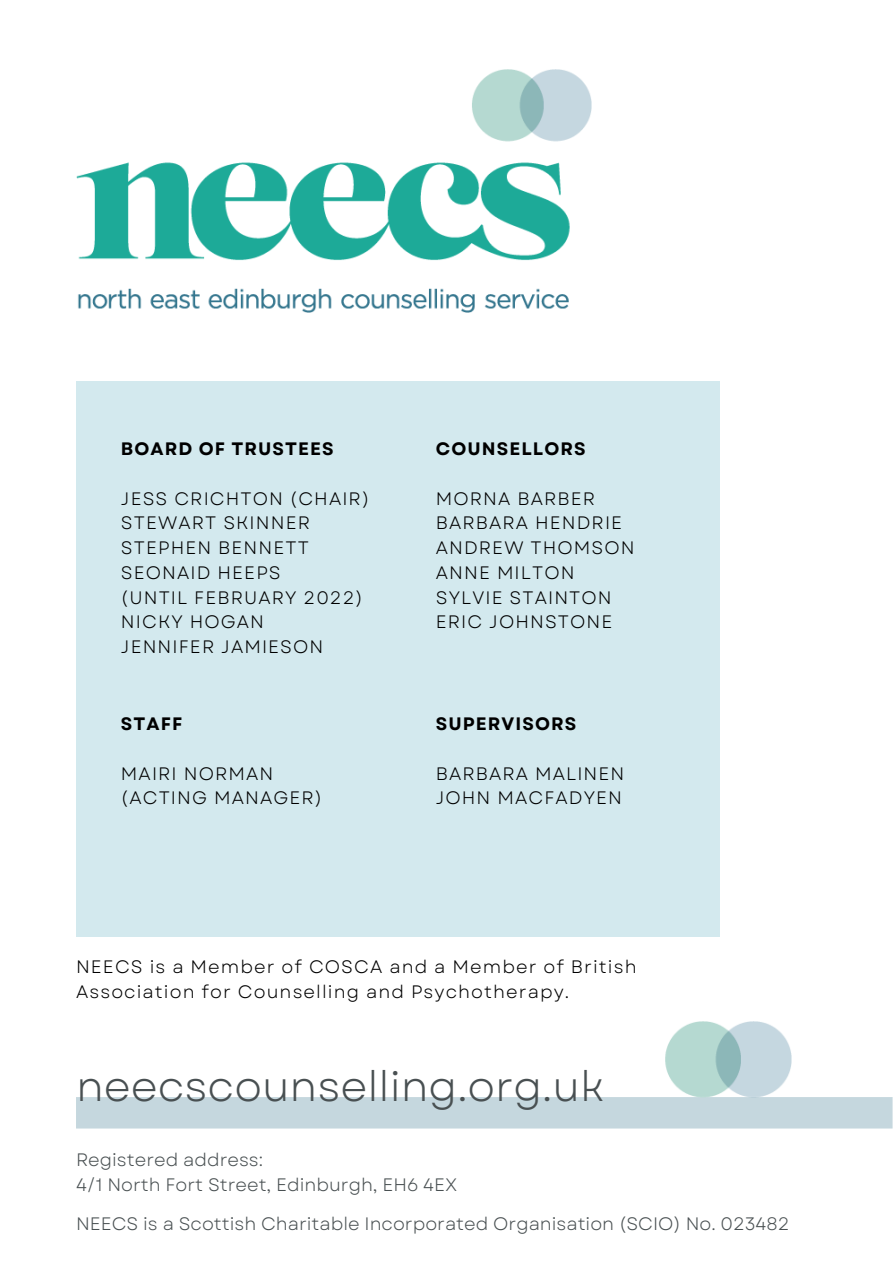
<style>
.page{position:relative;width:893px;height:1264px;background:#fff}
.page>*{position:absolute;margin:0;border:0;box-sizing:border-box;transform-origin:0 0}
.t1{font:42px "Garet";color:#495052}
.t2{font:18px/24.8px "Garet";letter-spacing:.06em;color:#000}
.t3{font:18px "Garet";color:#495052}
.t4{font:700 18px "Garet";letter-spacing:.06em;color:#000}
</style>
<div class="page">
<div style="left:76px;top:382px;width:643px;height:554px;background:#d3e9ee"></div>
<img style="left:76px;top:70px;width:515px;height:243px">
<div style="left:76px;top:1097px;width:816px;height:31px;background:#c5d7de"></div>
<img style="left:665px;top:1021px;width:126px;height:77px">
<p class="t4" style="left:121px;top:436px;width:214px">BOARD OF TRUSTEES</p>
<p class="t2" style="left:121px;top:486px;width:250px">JESS CRICHTON (CHAIR)</p>
<p class="t2" style="left:121px;top:511px;width:190px">STEWART SKINNER</p>
<p class="t2" style="left:121px;top:535px;width:189px">STEPHEN BENNETT</p>
<p class="t2" style="left:121px;top:560px;width:161px">SEONAID HEEPS</p>
<p class="t2" style="left:121px;top:585px;width:243px">(UNTIL FEBRUARY 2022)</p>
<p class="t2" style="left:121px;top:609px;width:145px">NICKY HOGAN</p>
<p class="t2" style="left:121px;top:634px;width:204px">JENNIFER JAMIESON</p>
<p class="t4" style="left:121px;top:710px;width:63px">STAFF</p>
<p class="t2" style="left:121px;top:761px;width:154px">MAIRI NORMAN</p>
<p class="t2" style="left:121px;top:785px;width:203px">(ACTING MANAGER)</p>
<p class="t4" style="left:436px;top:436px;width:151px">COUNSELLORS</p>
<p class="t2" style="left:436px;top:486px;width:161px">MORNA BARBER</p>
<p class="t2" style="left:436px;top:511px;width:188px">BARBARA HENDRIE</p>
<p class="t2" style="left:436px;top:535px;width:200px">ANDREW THOMSON</p>
<p class="t2" style="left:436px;top:560px;width:140px">ANNE MILTON</p>
<p class="t2" style="left:436px;top:585px;width:177px">SYLVIE STAINTON</p>
<p class="t2" style="left:436px;top:609px;width:178px">ERIC JOHNSTONE</p>
<p class="t4" style="left:436px;top:710px;width:142px">SUPERVISORS</p>
<p class="t2" style="left:436px;top:761px;width:190px">BARBARA MALINEN</p>
<p class="t2" style="left:436px;top:785px;width:188px">JOHN MACFADYEN</p>
<p class="t2" style="left:76px;top:954px;width:562px">NEECS is a Member of COSCA and a Member of British<br>Association for Counselling and Psychotherapy.</p>
<p class="t1" style="left:76px;top:1055px;width:529px">neecscounselling.org.uk</p>
<p class="t3" style="left:76px;top:1146px;width:189px">Registered address:</p>
<p class="t3" style="left:76px;top:1171px;width:383px">4/1 North Fort Street, Edinburgh, EH6 4EX</p>
<p class="t3" style="left:76px;top:1210px;width:714px">NEECS is a Scottish Charitable Incorporated Organisation (SCIO) No. 023482</p>
</div>
